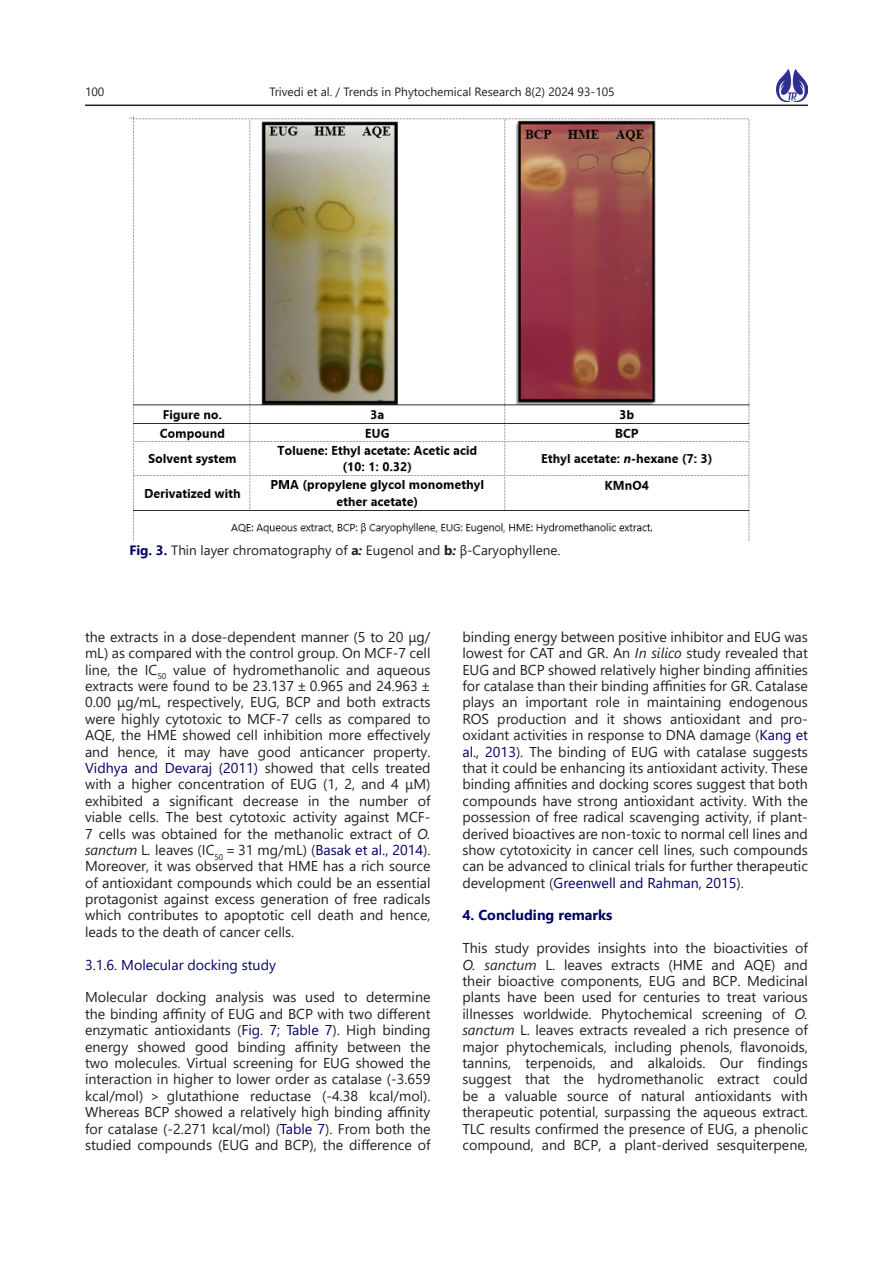
<style>
.page{position:relative;width:893px;height:1263px;background:#fff}
.page>*{position:absolute;margin:0;border:0;box-sizing:border-box;transform-origin:0 0}
.t1{font:14.25px/16.4px "Segoe UI";color:#231f20;text-align:justify}
.t2{font:14.25px "Segoe UI";color:#006}
.t3{font:700 14.25px "Segoe UI";color:#006}
.t4{font:13.5px "Segoe UI";color:#231f20}
.t5{font:12px "Segoe UI";color:#231f20}
.s1{font-weight:700;color:#006}
.s2{font-weight:700}
.s3{font-weight:700;font-style:italic}
.s4{color:#006}
.s5{font-style:italic}
</style>
<div class="page">
<hr style="left:85px;top:105px;width:723px;height:1px;background:#231f20">
<img style="left:776px;top:69px;width:32px;height:32px">
<img style="left:129px;top:116px;width:621px;height:424px">
<p class="t5" style="left:85px;top:80px;width:21px">100</p>
<p class="t5" style="left:269px;top:81px;width:347px">Trivedi et al. / Trends in Phytochemical Research 8(2) 2024 93-105</p>
<p class="t4" style="left:129px;top:537px;width:432px"><span class="s1">Fig. 3.</span> Thin layer chromatography of <span class="s2">a</span><span class="s3">:</span> Eugenol and <span class="s2">b</span><span class="s3">:</span> β-Caryophyllene.</p>
<p class="t1" style="left:85px;top:627px;width:347px">the extracts in a dose-dependent manner (5 to 20 μg/ mL) as compared with the control group. On MCF-7 cell line, the IC<sub>50</sub> value of hydromethanolic and aqueous extracts were found to be 23.137 ± 0.965 and 24.963 ± 0.00 μg/mL, respectively, EUG, BCP and both extracts were highly cytotoxic to MCF-7 cells as compared to AQE, the HME showed cell inhibition more effectively and hence, it may have good anticancer property.<br><span class="s4">Vidhya and Devaraj (2011)</span> showed that cells treated with a higher concentration of EUG (1, 2, and 4 μM) exhibited a significant decrease in the number of viable cells. The best cytotoxic activity against MCF-7 cells was obtained for the methanolic extract of <span class="s5">O. sanctum</span> L<span class="s5">.</span> leaves (IC<sub>50</sub> = 31 mg/mL) (<span class="s4">Basak et al., 2014</span>).<br>Moreover, it was observed that HME has a rich source of antioxidant compounds which could be an essential protagonist against excess generation of free radicals which contributes to apoptotic cell death and hence, leads to the death of cancer cells.</p>
<p class="t2" style="left:85px;top:951px;width:192px">3.1.6. Molecular docking study</p>
<p class="t1" style="left:85px;top:988px;width:347px">Molecular docking analysis was used to determine the binding affinity of EUG and BCP with two different enzymatic antioxidants (<span class="s4">Fig. 7; Table 7</span>). High binding energy showed good binding affinity between the two molecules. Virtual screening for EUG showed the interaction in higher to lower order as catalase (-3.659 kcal/mol) &gt; glutathione reductase (-4.38 kcal/mol).<br>Whereas BCP showed a relatively high binding affinity for catalase (-2.271 kcal/mol) (<span class="s4">Table 7</span>). From both the studied compounds (EUG and BCP), the difference of</p>
<p class="t1" style="left:462px;top:627px;width:347px">binding energy between positive inhibitor and EUG was lowest for CAT and GR. An <span class="s5">In silico</span> study revealed that EUG and BCP showed relatively higher binding affinities for catalase than their binding affinities for GR. Catalase plays an important role in maintaining endogenous ROS production and it shows antioxidant and pro&shy;oxidant activities in response to DNA damage (<span class="s4">Kang et al., 2013</span>). The binding of EUG with catalase suggests that it could be enhancing its antioxidant activity. These binding affinities and docking scores suggest that both compounds have strong antioxidant activity. With the possession of free radical scavenging activity, if plant&shy;derived bioactives are non<span class="s5">-</span>toxic to normal cell lines and show cytotoxicity in cancer cell lines, such compounds can be advanced to clinical trials for further therapeutic development (<span class="s4">Greenwell and Rahman, 2015</span>).</p>
<p class="t3" style="left:462px;top:902px;width:151px">4. Concluding remarks</p>
<p class="t1" style="left:462px;top:939px;width:347px">This study provides insights into the bioactivities of <span class="s5">O. sanctum</span> L. leaves extracts (HME and AQE) and their bioactive components, EUG and BCP. Medicinal plants have been used for centuries to treat various illnesses worldwide. Phytochemical screening of <span class="s5">O. sanctum</span> L. leaves extracts revealed a rich presence of major phytochemicals, including phenols, flavonoids, tannins, terpenoids, and alkaloids. Our findings suggest that the hydromethanolic extract could be a valuable source of natural antioxidants with therapeutic potential, surpassing the aqueous extract.<br>TLC results confirmed the presence of EUG, a phenolic compound, and BCP, a plant-derived sesquiterpene,</p>
</div>
